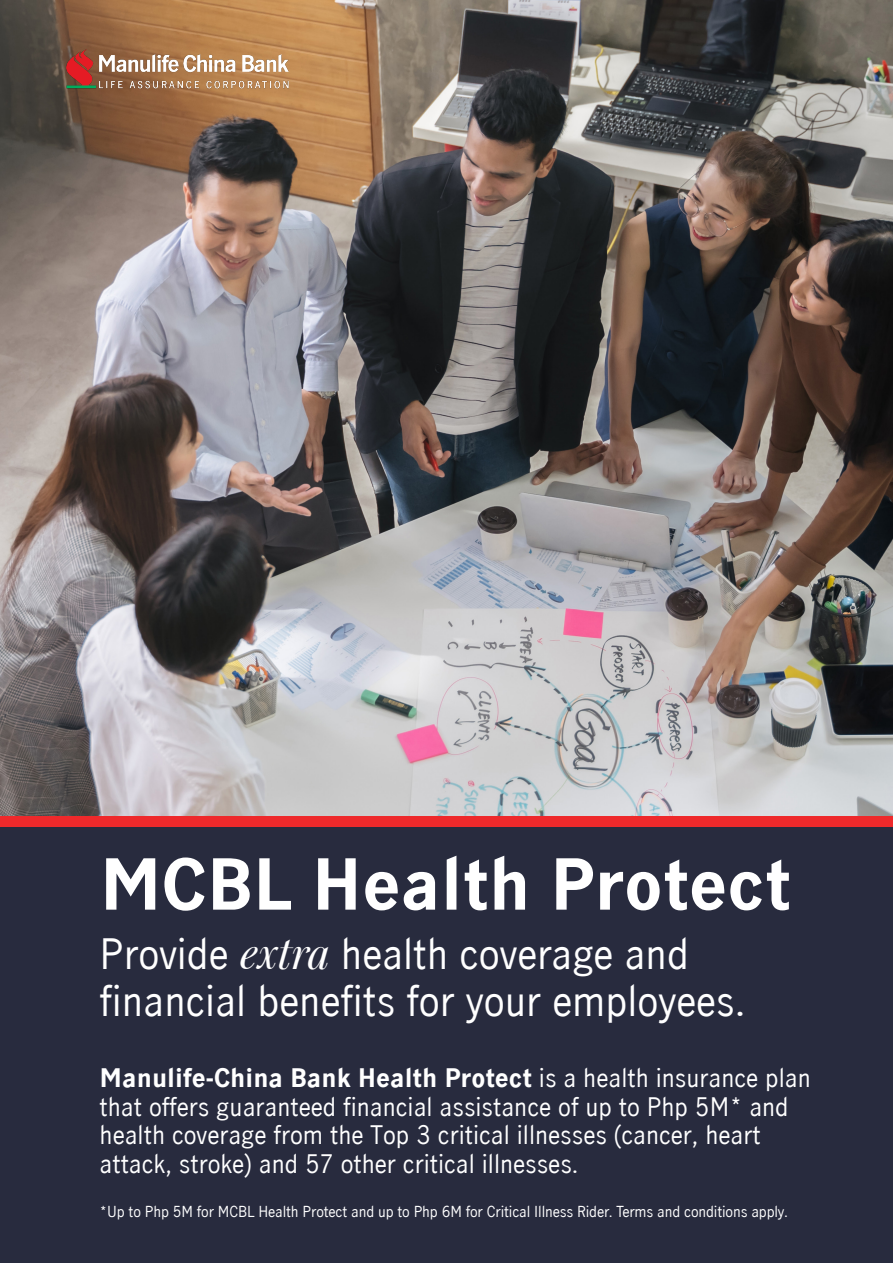
<style>
.page{position:relative;width:893px;height:1263px;background:#fff}
.page>*{position:absolute;margin:0;border:0;box-sizing:border-box;transform-origin:0 0}
.t1{font:700 66px "Manulife JH Sans";color:#fff}
.t2{font:39.3px/47.2px "Manulife JH Sans";color:#fff}
.t3{font:24px/28.7px "Manulife JH Sans";color:#fff}
.t4{font:14.25px "Manulife JH Sans";letter-spacing:-.01em;color:#fff}
.s1{font-style:inherit}
.s2{font-family:"Manulife JH Serif";font-style:italic}
.s3{font-weight:700}
</style>
<div class="page">
<img style="left:0;top:0;width:893px;height:817px">
<div style="left:0;top:817px;width:893px;height:39px;background:#ee292b"></div>
<div style="left:0;top:828px;width:893px;height:435px;background:#282b3e"></div>
<img style="left:39px;top:43px;width:277px;height:46px">
<p class="t1" style="left:100px;top:836px;width:693px"><span class="s1">MCBL</span> Health Protect</p>
<p class="t2" style="left:100px;top:929px;width:647px">Provide <span class="s2">extra</span> health coverage and financial benefits for your employees.</p>
<p class="t3" style="left:100px;top:1062px;width:713px"><span class="s3">Manulife-China Bank Health Protect</span> is a health insurance plan that offers guaranteed financial assistance of up to Php 5M* and health coverage from the Top 3 critical illnesses (cancer, heart attack, stroke) and 57 other critical illnesses.</p>
<p class="t4" style="left:100px;top:1201px;width:690px">*Up to Php 5M for MCBL Health Protect and up to Php 6M for Critical Illness Ride<span class="s1">r</span>. Terms and conditions apply.</p>
</div>
